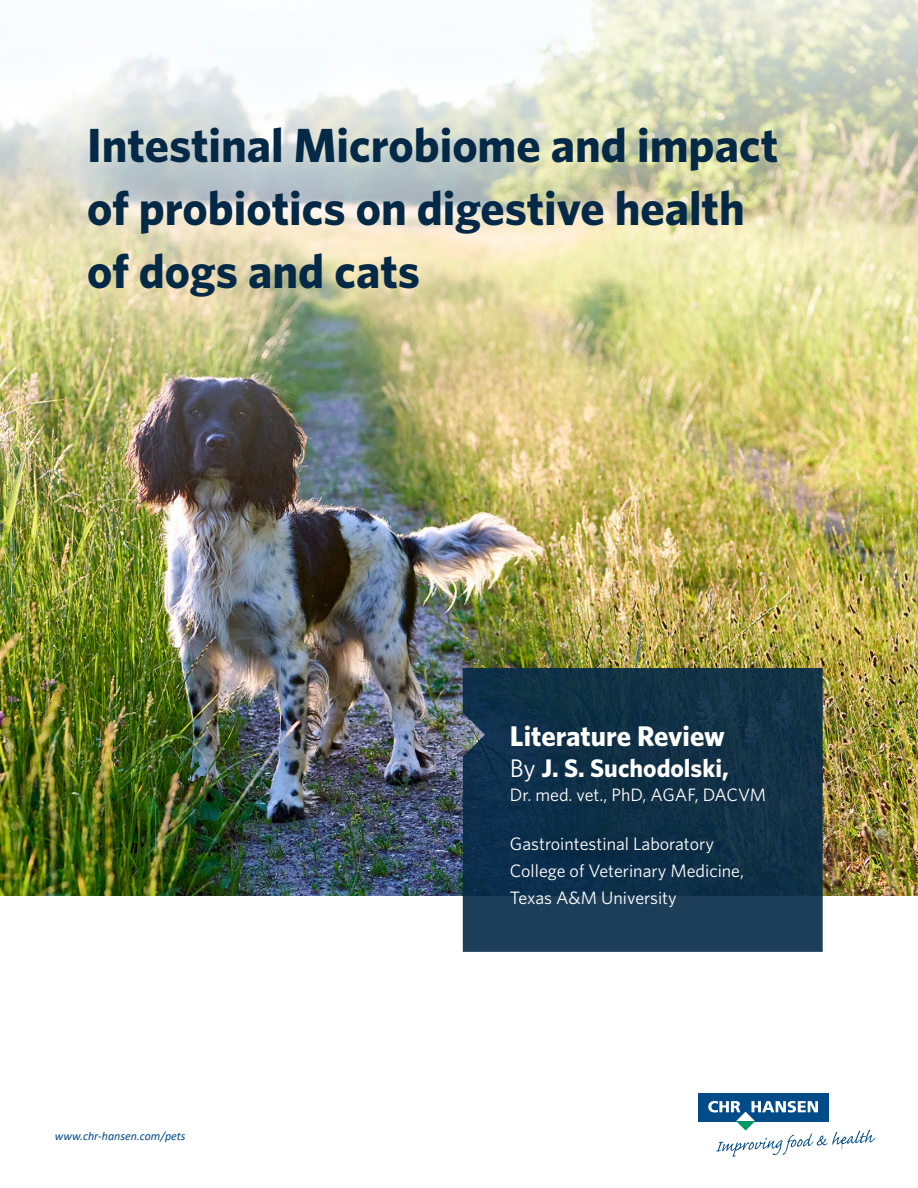
<style>
.page{position:relative;width:918px;height:1188px;background:#fff}
.page>*{position:absolute;margin:0;border:0;box-sizing:border-box;transform-origin:0 0}
.t1{font:700 48px/63px "Whitney";color:#042947}
.t2{font:700 28.5px "Whitney";color:#fff}
.t3{font:700 25.5px "Whitney";color:#fff}
.t4{font:18px/27px "Whitney";color:#fff}
.t5{font:13.5px "Whitney";color:#999}
.t6{font:italic 12px "Calibri";color:#004b88}
.s1{font-weight:400}
</style>
<div class="page">
<img style="left:1px;top:1px;width:917px;height:894px">
<svg style="left:463px;top:668px;width:360px;height:284px;background:#12334b"></svg>
<div style="left:698px;top:1093px;width:130px;height:28px;background:#004b88"></div>
<svg style="left:708px;top:1101px;width:167px;height:56px"></svg>
<h1 class="t1" style="left:87px;top:112px;width:693px">Intestinal Microbiome and impact of probiotics on digestive health of dogs and cats</h1>
<p class="t6" style="left:55px;top:1128px;width:132px">www.chr-hansen.com/pets</p>
<h2 class="t2" style="left:510px;top:717px;width:216px">Literature Review</h2>
<h3 class="t3" style="left:510px;top:751px;width:220px"><span class="s1">By</span> J. S. Suchodolski,</h3>
<p class="t4" style="left:510px;top:781px;width:258px">Dr. med. vet., PhD, AGAF, DACVM</p>
<p class="t4" style="left:510px;top:830px;width:236px">Gastrointestinal Laboratory<br>College of Veterinary Medicine,<br>Texas A&amp;M University</p>
<p class="t5" style="left:839px;top:1136px;width:6px">1</p>
</div>
